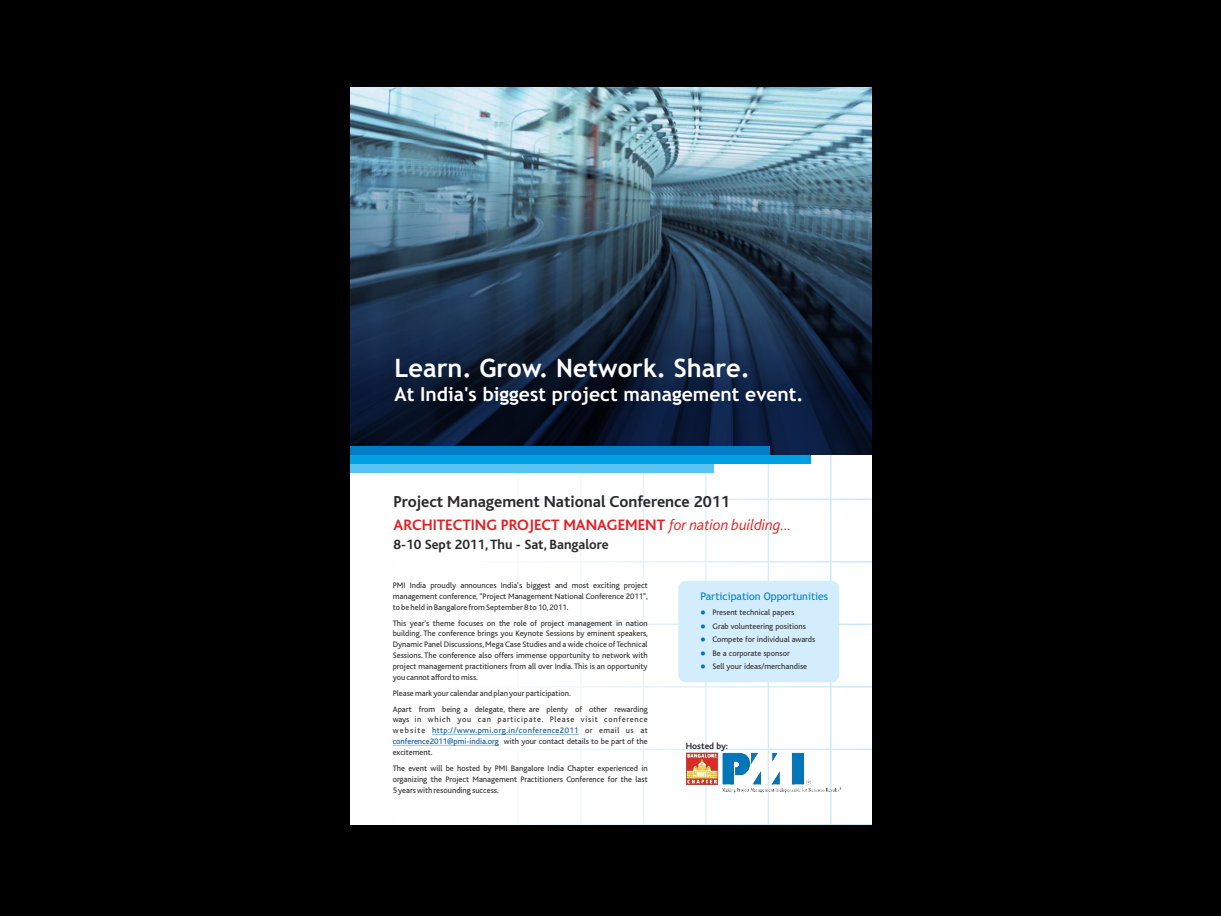
<style>
.page{position:relative;width:1221px;height:916px;background:#fff}
.page>*{position:absolute;margin:0;border:0;box-sizing:border-box;transform-origin:0 0}
.t1{font:700 25.38px "Trebuchet MS";color:#fff}
.t2{font:700 19.25px "Trebuchet MS";color:#fff}
.t3{font:700 16.62px "Bliss";color:#2b2929}
.t4{font:700 15.75px "Bliss";color:#e31f24}
.t5{font:700 14px "Bliss";color:#2b2929}
.t6{font:10.5px "Trebuchet MS";color:#007ecd}
.t7{font:700 9.28px "Bliss";color:#2b2929}
.t8{font:8.31px/10.8px "Bliss";color:#2b2929}
.t9{font:8.31px/10.8px "Bliss";letter-spacing:.03em;color:#035294}
.t10{font:8.31px/10.8px "Bliss";letter-spacing:.085em;color:#2b2929}
.t11{font:7px/13.6px "Wingdings";color:#0074c7;text-align:justify}
.s1{font-family:"Bliss 2";font-weight:300;font-style:italic}
</style>
<div class="page">
<div style="left:0;top:0;width:1220px;height:915px;background:#000"></div>
<div style="left:350px;top:87px;width:521px;height:737px;background:#fff"></div>
<svg style="left:392px;top:454px;width:479px;height:370px"></svg>
<svg style="left:350px;top:87px;width:521px;height:367px;background:#3f596e"></svg>
<div style="left:350px;top:454px;width:460px;height:9px;background:#00a1e3"></div>
<div style="left:350px;top:463px;width:363px;height:9px;background:#59c4f2"></div>
<div style="left:350px;top:445px;width:419px;height:9px;background:#007dc4"></div>
<div style="left:678px;top:580px;width:161px;height:102px;background:#d4edfc;border-radius:8px"></div>
<hr style="left:432px;top:733px;width:147px;height:1px;background:#035294">
<hr style="left:392px;top:744px;width:106px;height:1px;background:#035294">
<img style="left:675px;top:738px;width:175px;height:67px">
<h1 class="t1" style="left:394px;top:358px;width:357px">Learn. Grow. Network. Share.</h1>
<h2 class="t2" style="left:394px;top:386px;width:410px">At India's biggest project management event.</h2>
<h3 class="t3" style="left:393px;top:494px;width:338px">Project Management National Conference 2011</h3>
<h3 class="t5" style="left:393px;top:539px;width:217px">8-10 Sept 2011,Thu - Sat, Bangalore</h3>
<h3 class="t4" style="left:393px;top:518px;width:399px">ARCHITECTING PROJECT MANAGEMENT <span class="s1">for nation building...</span></h3>
<p class="t8" style="left:392px;top:580px;width:257px;text-align:justify">PMI India proudly announces India's biggest and most exciting project management conference, "Project Management National Conference 2011", to be held in Bangalore from September 8 to 10,2011.</p>
<p class="t8" style="left:392px;top:617px;width:257px;text-align:justify">This year's theme focuses on the role of project management in nation building. The conference brings you Keynote Sessions by eminent speakers, Dynamic Panel Discussions,Mega Case Studies and a wide choice of Technical Sessions. The conference also offers immense opportunity to network with project management practitioners from all over India. This is an opportunity you cannot afford to miss.</p>
<p class="t8" style="left:392px;top:685px;width:256px;line-height:15.8px">Please mark your calendar and plan your participation.<br>Apart from being a delegate, there are plenty of other rewarding</p>
<p class="t10" style="left:392px;top:714px;width:256px">ways in which you can participate. Please visit conference website</p>
<p class="t9" style="left:392px;top:725px;width:187px;text-indent:39px">http://www.pmi.org.in/conference2011 conference2011@pmi-india.org</p>
<p class="t8" style="left:504px;top:725px;width:145px;text-align:right">or email us at<br>with your contact details to be part of the</p>
<p class="t8" style="left:392px;top:744px;width:256px;line-height:15.8px">excitement.<br>The event will be hosted by PMI Bangalore India Chapter experienced in</p>
<p class="t8" style="left:392px;top:774px;width:256px">organizing the Project Management Practitioners Conference for the last<br>5 years with resounding success.</p>
<p class="t6" style="left:700px;top:591px;width:129px">Participation Opportunities</p>
<p class="t11" style="left:700px;top:606px;width:7px">● ● ● ● ●</p>
<p class="t8" style="left:712px;top:606px;width:104px;line-height:13.6px">Present technical papers<br>Grab volunteering positions<br>Compete for individual awards<br>Be a corporate sponsor<br>Sell your ideas/merchandise</p>
<p class="t7" style="left:685px;top:741px;width:44px">Hosted by:</p>
</div>
